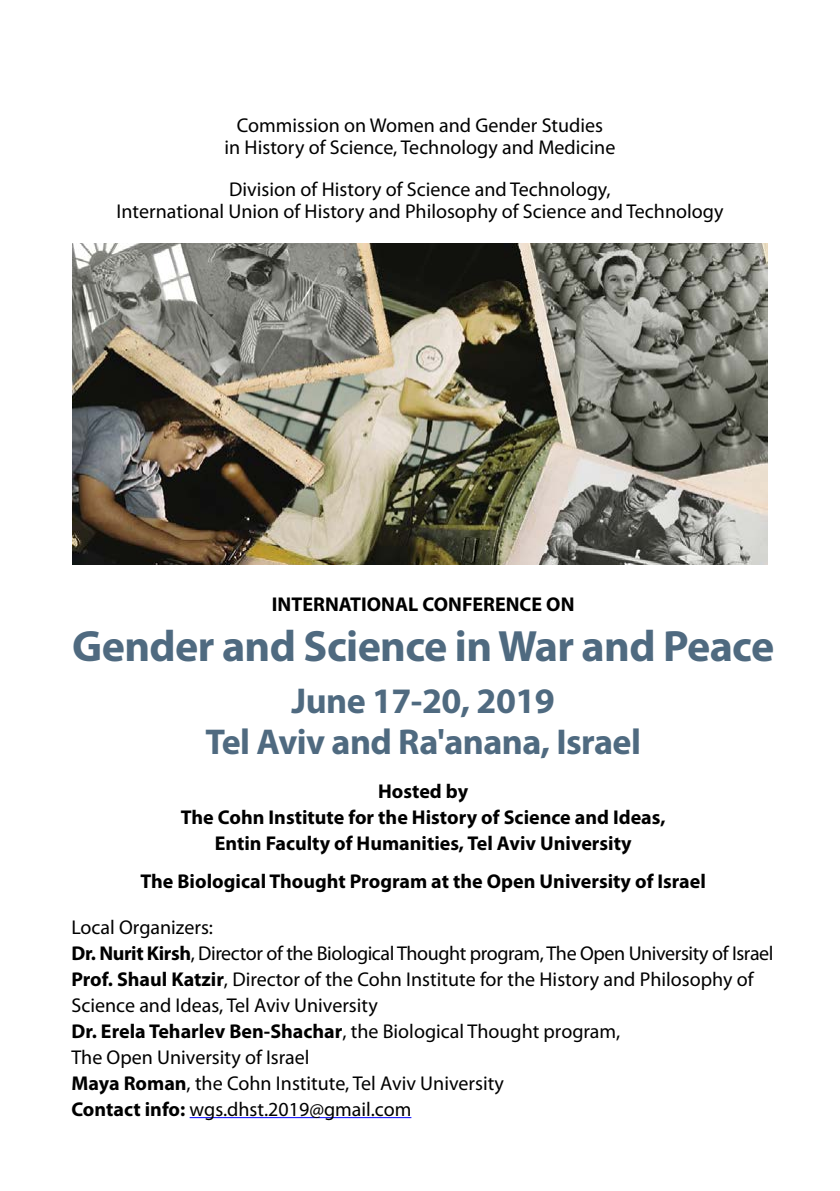
<style>
.page{position:relative;width:840px;height:1191px;background:#fff}
.page>*{position:absolute;margin:0;border:0;box-sizing:border-box;transform-origin:0 0}
.Normal__Web{font:700 44px "Myriad Pro";letter-spacing:-.015em;color:#4f6a80}
.Normal__Web-2{font:700 36px "Myriad Pro";letter-spacing:-.015em;color:#4f6a80}
.Normal__Web-3{font:20px/26px "Myriad Pro";color:#000}
.t1{font:700 20px "Myriad Pro";color:#000}
.Normal__Web-4{font:20px "Myriad Pro";letter-spacing:-.02em;color:#000}
.s1{font-weight:700}
</style>
<div class="page">
<img style="left:72px;top:243px;width:695px;height:322px">
<hr style="left:189px;top:1117px;width:222px;height:1px;background:#00f">
<p class="Normal__Web-3" style="left:237px;top:112px;width:367px">Commission on Women and Gender Studies</p>
<p class="Normal__Web-3" style="left:224px;top:134px;width:392px">in History of Science, Technology and Medicine</p>
<p class="Normal__Web-3" style="left:229px;top:176px;width:382px">Division of History of Science and Technology,</p>
<p class="Normal__Web-3" style="left:116px;top:198px;width:608px">International Union of History and Philosophy of Science and Technology</p>
<p class="t1" style="left:272px;top:591px;width:304px">INTERNATIONAL CONFERENCE ON</p>
<p class="Normal__Web" style="left:72px;top:618px;width:703px">Gender and Science in War and Peace</p>
<p class="Normal__Web-2" style="left:291px;top:678px;width:265px">June 17-20, 2019</p>
<p class="Normal__Web-2" style="left:205px;top:718px;width:436px">Tel Aviv and Ra'anana, Israel</p>
<p class="t1" style="left:378px;top:777px;width:91px">Hosted by</p>
<p class="t1" style="left:181px;top:803px;width:486px">The Cohn Institute for the History of Science and Ideas,</p>
<p class="t1" style="left:215px;top:829px;width:418px">Entin Faculty of Humanities, Tel Aviv University</p>
<p class="t1" style="left:140px;top:867px;width:566px">The Biological Thought Program at the Open University of Israel</p>
<p class="Normal__Web-3" style="left:71px;top:913px;width:143px">Local Organizers:</p>
<p class="Normal__Web-4" style="left:71px;top:940px;width:703px"><span class="s1">Dr. Nurit Kirsh</span>, Director of the Biological Thought program, The Open University of Israel</p>
<p class="Normal__Web-3" style="left:71px;top:965px;width:683px"><span class="s1">Prof. Shaul Katzir</span>, Director of the Cohn Institute for the History and Philosophy of<br>Science and Ideas, Tel Aviv University</p>
<p class="Normal__Web-3" style="left:71px;top:1017px;width:550px"><span class="s1">Dr. Erela Teharlev Ben-Shachar</span>, the Biological Thought program,<br>The Open University of Israel</p>
<p class="Normal__Web-3" style="left:71px;top:1069px;width:434px"><span class="s1">Maya Roman</span>, the Cohn Institute, Tel Aviv University</p>
<p class="Normal__Web-3" style="left:71px;top:1095px;width:341px"><span class="s1">Contact info:</span> wgs.dhst.2019@gmail.com</p>
</div>
